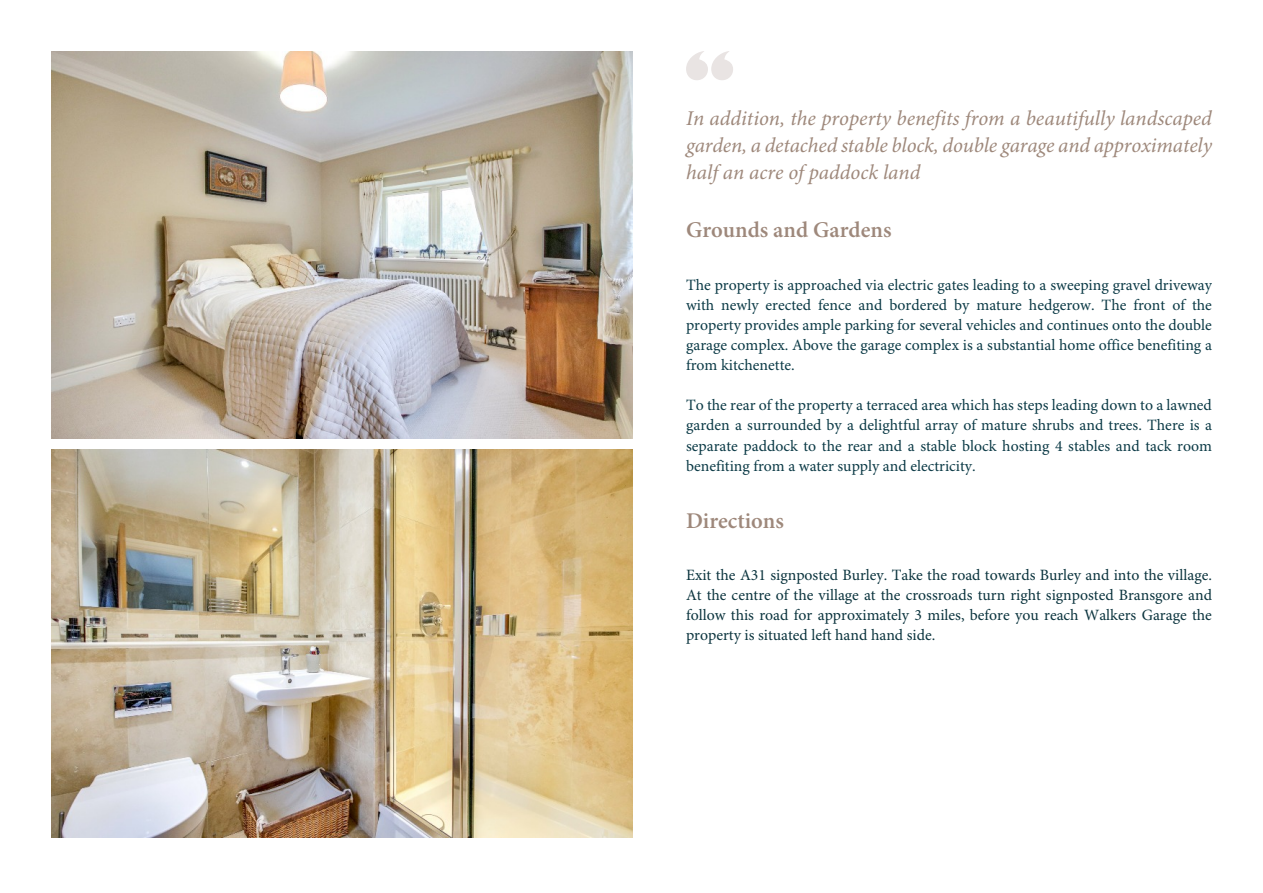
<style>
.page{position:relative;width:1263px;height:893px;background:#fff}
.page>*{position:absolute;margin:0;border:0;box-sizing:border-box;transform-origin:0 0}
.t1{font:600 22.5px "Minion Pro";color:#9e887b}
.t2{font:italic 21px/26.8px "Minion Pro";letter-spacing:-.005em;color:#9e887b;text-align:justify}
.t3{font:15.75px/20.1px "Minion Pro";color:#0b3a46;text-align:justify}
.t4{font:15.75px/20.1px "Minion Pro";color:#0b343e;text-align:justify}
</style>
<div class="page">
<svg style="left:686px;top:51px;width:47px;height:29px"></svg>
<img style="left:51px;top:51px;width:582px;height:388px">
<img style="left:51px;top:450px;width:582px;height:388px">
<h2 class="t2" style="left:686px;top:107px;width:527px">In addition, the property benefits from a beautifully landscaped garden, a detached stable block, double garage and approximately half an acre of paddock land</h2>
<h1 class="t1" style="left:686px;top:221px;width:207px">Grounds and Gardens</h1>
<p class="t3" style="left:686px;top:276px;width:527px">The property is approached via electric gates leading to a sweeping gravel driveway with newly erected fence and bordered by mature hedgerow. The front of the property provides ample parking for several vehicles and continues onto the double garage complex. Above the garage complex is a substantial home office benefiting a from kitchenette.</p>
<p class="t3" style="left:686px;top:397px;width:527px">To the rear of the property a terraced area which has steps leading down to a lawned garden a surrounded by a delightful array of mature shrubs and trees. There is a separate paddock to the rear and a stable block hosting 4 stables and tack room benefiting from a water supply and electricity.</p>
<h1 class="t1" style="left:686px;top:512px;width:99px">Directions</h1>
<p class="t4" style="left:686px;top:566px;width:527px">Exit the A31 signposted Burley. Take the road towards Burley and into the village.<br>At the centre of the village at the crossroads turn right signposted Bransgore and follow this road for approximately 3 miles, before you reach Walkers Garage the property is situated left hand hand side.</p>
</div>
